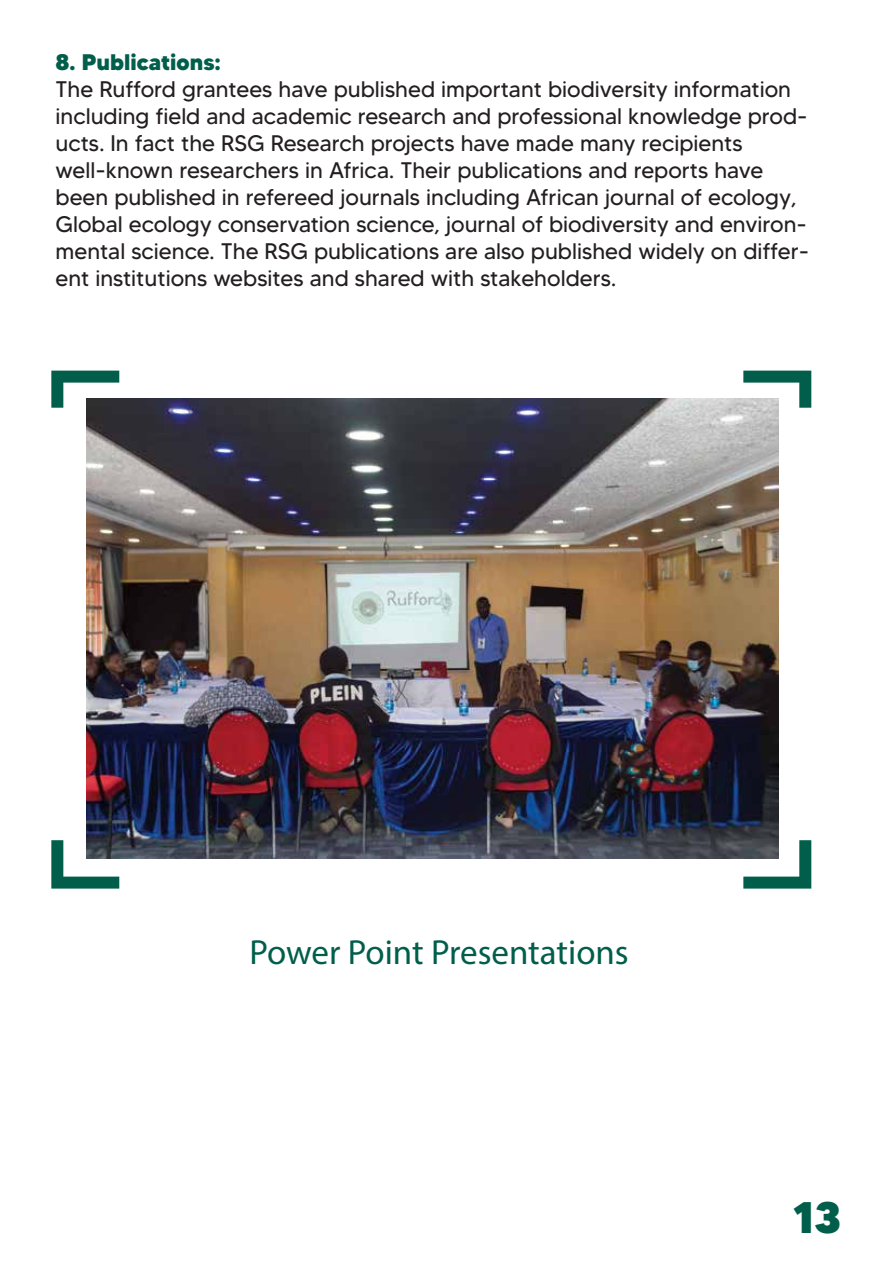
<style>
.page{position:relative;width:893px;height:1263px;background:#fff}
.page>*{position:absolute;margin:0;border:0;box-sizing:border-box;transform-origin:0 0}
.t1{font:800 44.1px "MADETOMMY";color:#005e4a}
.t2{font:34.95px "Myriad Pro";color:#005e4a}
.t3{font:22.5px/27px "MADETOMMY";color:#231f20}
.t4{font:800 22.5px "MADETOMMY";color:#005e4a}
</style>
<div class="page">
<svg style="left:743px;top:371px;width:68px;height:37px"></svg>
<svg style="left:51px;top:371px;width:68px;height:37px"></svg>
<svg style="left:743px;top:840px;width:68px;height:48px"></svg>
<svg style="left:51px;top:840px;width:68px;height:48px"></svg>
<img style="left:87px;top:398px;width:692px;height:460px">
<p class="t4" style="left:56px;top:48px;width:167px">8. Publications:</p>
<p class="t3" style="left:56px;top:76px;width:755px">The Rufford grantees have published important biodiversity information including field and academic research and professional knowledge prod&shy;ucts. In fact the RSG Research projects have made many recipients well-known researchers in Africa. Their publications and reports have been published in refereed journals including African journal of ecology, Global ecology conservation science, journal of biodiversity and environ&shy;mental science. The RSG publications are also published widely on differ&shy;ent institutions websites and shared with stakeholders.</p>
<h2 class="t2" style="left:249px;top:930px;width:381px">Power Point Presentations</h2>
<h1 class="t1" style="left:793px;top:1189px;width:49px">13</h1>
</div>
